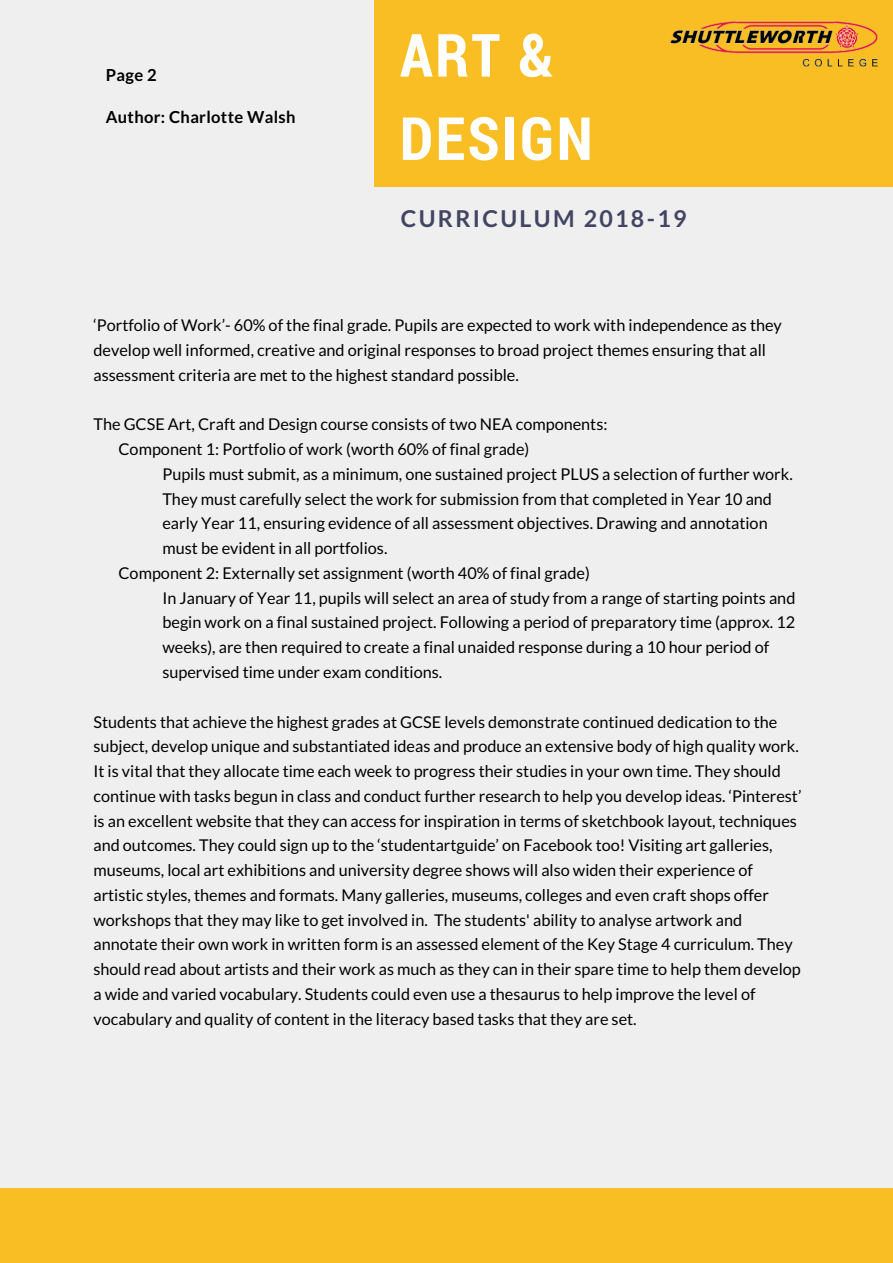
<style>
.page{position:relative;width:893px;height:1263px;background:#efefef}
.page>*{position:absolute;margin:0;border:0;box-sizing:border-box;transform-origin:0 0}
.t1{font:700 59.55px/83.2px "Roboto Condensed";letter-spacing:.04em;color:#fff}
.t2{font:700 23.25px "Lato";letter-spacing:.1em;color:#414562}
.t3{font:700 16.5px "Lato";letter-spacing:.02em;color:#000}
.t4{font:16.2px/24.8px "Lato";color:#000}
</style>
<div class="page">
<div style="left:0;top:1188px;width:893px;height:75px;background:#fabe25"></div>
<div style="left:374px;top:0;width:519px;height:187px;background:#fabe25"></div>
<img style="left:670px;top:21px;width:208px;height:46px">
<p class="t3" style="left:106px;top:64px;width:52px">Page 2</p>
<p class="t3" style="left:106px;top:107px;width:191px">Author: Charlotte Walsh</p>
<h1 class="t1" style="left:400px;top:12px;width:194px">ART &amp;<br>DESIGN</h1>
<h2 class="t2" style="left:401px;top:204px;width:287px">CURRICULUM 2018-19</h2>
<p class="t4" style="left:93px;top:312px;width:690px">‘Portfolio of Work’- 60% of the final grade. Pupils are expected to work with independence as they develop well informed, creative and original responses to broad project themes ensuring that all assessment criteria are met to the highest standard possible.</p>
<p class="t4" style="left:119px;top:412px;width:490px;text-indent:-25px">The GCSE Art, Craft and Design course consists of two NEA components:<br>Component 1: Portfolio of work (worth 60% of final grade)</p>
<p class="t4" style="left:162px;top:461px;width:632px">Pupils must submit, as a minimum, one sustained project PLUS a selection of further work.</p>
<p class="t4" style="left:162px;top:486px;width:611px">They must carefully select the work for submission from that completed in Year 10 and</p>
<p class="t4" style="left:162px;top:511px;width:607px">early Year 11, ensuring evidence of all assessment objectives. Drawing and annotation</p>
<p class="t4" style="left:162px;top:535px;width:227px">must be evident in all portfolios.</p>
<p class="t4" style="left:119px;top:560px;width:473px">Component 2: Externally set assignment (worth 40% of final grade)</p>
<p class="t4" style="left:162px;top:585px;width:634px">In January of Year 11, pupils will select an area of study from a range of starting points and</p>
<p class="t4" style="left:162px;top:610px;width:634px">begin work on a final sustained project. Following a period of preparatory time (approx. 12</p>
<p class="t4" style="left:162px;top:634px;width:608px">weeks), are then required to create a final unaided response during a 10 hour period of</p>
<p class="t4" style="left:162px;top:659px;width:281px">supervised time under exam conditions.</p>
<p class="t4" style="left:93px;top:709px;width:709px">Students that achieve the highest grades at GCSE levels demonstrate continued dedication to the subject, develop unique and substantiated ideas and produce an extensive body of high quality work.<br>It is vital that they allocate time each week to progress their studies in your own time. They should continue with tasks begun in class and conduct further research to help you develop ideas. ‘Pinterest’ is an excellent website that they can access for inspiration in terms of sketchbook layout, techniques and outcomes. They could sign up to the ‘studentartguide’ on Facebook too! Visiting art galleries, museums, local art exhibitions and university degree shows will also widen their experience of artistic styles, themes and formats. Many galleries, museums, colleges and even craft shops offer workshops that they may like to get involved in. The students' ability to analyse artwork and annotate their own work in written form is an assessed element of the Key Stage 4 curriculum. They should read about artists and their work as much as they can in their spare time to help them develop a wide and varied vocabulary. Students could even use a thesaurus to help improve the level of vocabulary and quality of content in the literacy based tasks that they are set.</p>
</div>
